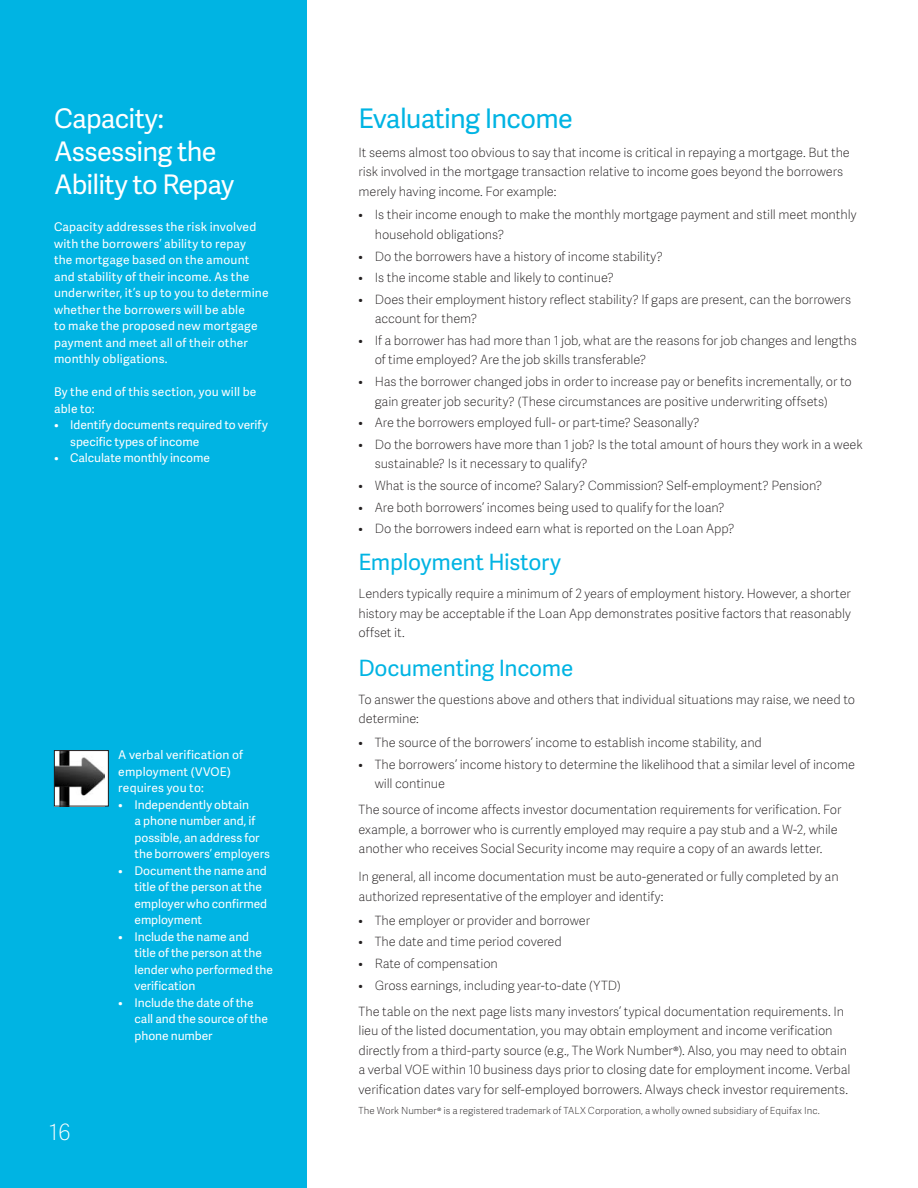
<style>
.page{position:relative;width:918px;height:1188px;background:#fff}
.page>*{position:absolute;margin:0;border:0;box-sizing:border-box;transform-origin:0 0}
.Body_Copy__Black{font:27px/33px "Adelle Sans";letter-spacing:-.025em;color:#fff}
.Body_Copy__Black-2{font:27px "Adelle Sans";letter-spacing:-.03em;color:#00b4e3}
.Body_Copy__Black-3{font:22.5px "Adelle Sans";letter-spacing:-.015em;color:#00b4e3}
.t1{font:100 22.5px "Adelle Sans";color:#fff}
.Body_Copy__Black-4{font:100 12.75px/19.5px "Adelle Sans";letter-spacing:-.01em;color:#231f20}
.Colored_Bar_Intro{font:12px/16.5px "Adelle Sans";letter-spacing:.01em;color:#fff}
.Legal{font:100 9.75px "Adelle Sans";color:#231f20}
</style>
<div class="page">
<div style="left:0;top:0;width:307px;height:1188px;background:#00b4e3"></div>
<div style="left:54px;top:751px;width:54px;height:55px;background:#fff"></div>
<img style="left:56px;top:752px;width:48px;height:52px">
<div style="left:54px;top:750px;width:55px;height:56px;border:1px solid #231f20"></div>
<p class="Body_Copy__Black" style="left:54px;top:101px;width:182px">Capacity:<br>Assessing the<br>Ability to Repay</p>
<p class="Colored_Bar_Intro" style="left:54px;top:219px;width:216px">Capacity addresses the risk involved with the borrowers’ ability to repay<br>the mortgage based on the amount and stability of their income. As the underwriter, it’s up to you to determine whether the borrowers will be able<br>to make the proposed new mortgage payment and meet all of their other monthly obligations.</p>
<p class="Colored_Bar_Intro" style="left:54px;top:383px;width:204px">By the end of this section, you will be able to:</p>
<p class="Colored_Bar_Intro" style="left:70px;top:416px;width:199px;text-indent:-16px">• Identify documents required to verify specific types of income</p>
<p class="Colored_Bar_Intro" style="left:54px;top:449px;width:158px">• Calculate monthly income</p>
<p class="t1" style="left:49px;top:1117px;width:23px">16</p>
<p class="Colored_Bar_Intro" style="left:118px;top:746px;width:126px">A verbal verification of employment (VVOE) requires you to:</p>
<p class="Colored_Bar_Intro" style="left:135px;top:796px;width:137px;text-indent:-16px">• Independently obtain<br>a phone number and, if possible, an address for the borrowers’ employers</p>
<p class="Colored_Bar_Intro" style="left:135px;top:862px;width:134px;text-indent:-16px">• Document the name and title of the person at the employer who confirmed employment</p>
<p class="Colored_Bar_Intro" style="left:135px;top:928px;width:140px;text-indent:-16px">• Include the name and title of the person at the lender who performed the verification</p>
<p class="Colored_Bar_Intro" style="left:135px;top:994px;width:135px;text-indent:-16px">• Include the date of the call and the source of the phone number</p>
<p class="Body_Copy__Black-2" style="left:359px;top:100px;width:216px">Evaluating Income</p>
<p class="Body_Copy__Black-4" style="left:359px;top:142px;width:493px">It seems almost too obvious to say that income is critical in repaying a mortgage. But the risk involved in the mortgage transaction relative to income goes beyond the borrowers merely having income. For example:</p>
<p class="Body_Copy__Black-4" style="left:375px;top:205px;width:483px;text-indent:-16px">• Is their income enough to make the monthly mortgage payment and still meet monthly household obligations?</p>
<p class="Body_Copy__Black-4" style="left:359px;top:246px;width:306px">• Do the borrowers have a history of income stability?</p>
<p class="Body_Copy__Black-4" style="left:359px;top:267px;width:257px">• Is the income stable and likely to continue?</p>
<p class="Body_Copy__Black-4" style="left:375px;top:289px;width:478px;text-indent:-16px">• Does their employment history reflect stability? If gaps are present, can the borrowers account for them?</p>
<p class="Body_Copy__Black-4" style="left:375px;top:330px;width:484px;text-indent:-16px">• If a borrower has had more than 1 job, what are the reasons for job changes and lengths of time employed? Are the job skills transferable?</p>
<p class="Body_Copy__Black-4" style="left:375px;top:371px;width:479px;text-indent:-16px">• Has the borrower changed jobs in order to increase pay or benefits incrementally, or to gain greater job security? (These circumstances are positive underwriting offsets)</p>
<p class="Body_Copy__Black-4" style="left:359px;top:413px;width:343px">• Are the borrowers employed full- or part-time? Seasonally?</p>
<p class="Body_Copy__Black-4" style="left:375px;top:434px;width:490px;text-indent:-16px">• Do the borrowers have more than 1 job? Is the total amount of hours they work in a week sustainable? Is it necessary to qualify?</p>
<p class="Body_Copy__Black-4" style="left:359px;top:475px;width:465px">• What is the source of income? Salary? Commission? Self-employment? Pension?</p>
<p class="Body_Copy__Black-4" style="left:359px;top:497px;width:368px">• Are both borrowers’ incomes being used to qualify for the loan?</p>
<p class="Body_Copy__Black-4" style="left:359px;top:519px;width:378px">• Do the borrowers indeed earn what is reported on the Loan App?</p>
<p class="Body_Copy__Black-3" style="left:359px;top:546px;width:204px">Employment History</p>
<p class="Body_Copy__Black-4" style="left:359px;top:583px;width:494px;text-align:justify">Lenders typically require a minimum of 2 years of employment history. However, a shorter history may be acceptable if the Loan App demonstrates positive factors that reasonably offset it.</p>
<p class="Body_Copy__Black-3" style="left:359px;top:652px;width:216px">Documenting Income</p>
<p class="Body_Copy__Black-4" style="left:359px;top:689px;width:498px">To answer the questions above and others that individual situations may raise, we need to determine:</p>
<p class="Body_Copy__Black-4" style="left:359px;top:732px;width:405px">• The source of the borrowers’ income to establish income stability, and</p>
<p class="Body_Copy__Black-4" style="left:375px;top:754px;width:482px;text-indent:-16px">• The borrowers’ income history to determine the likelihood that a similar level of income will continue</p>
<p class="Body_Copy__Black-4" style="left:359px;top:800px;width:484px">The source of income affects investor documentation requirements for verification. For example, a borrower who is currently employed may require a pay stub and a W-2, while another who receives Social Security income may require a copy of an awards letter.</p>
<p class="Body_Copy__Black-4" style="left:359px;top:867px;width:482px">In general, all income documentation must be auto-generated or fully completed by an authorized representative of the employer and identify:</p>
<p class="Body_Copy__Black-4" style="left:359px;top:910px;width:233px">• The employer or provider and borrower</p>
<p class="Body_Copy__Black-4" style="left:359px;top:932px;width:205px">• The date and time period covered</p>
<p class="Body_Copy__Black-4" style="left:359px;top:953px;width:141px">• Rate of compensation</p>
<p class="Body_Copy__Black-4" style="left:359px;top:975px;width:263px">• Gross earnings, including year-to-date (YTD)</p>
<p class="Body_Copy__Black-4" style="left:359px;top:1001px;width:493px">The table on the next page lists many investors’ typical documentation requirements. In lieu of the listed documentation, you may obtain employment and income verification directly from a third-party source (e.g., The Work Number®). Also, you may need to obtain a verbal VOE within 10 business days prior to closing date for employment income. Verbal verification dates vary for self-employed borrowers. Always check investor requirements.</p>
<p class="Legal" style="left:359px;top:1104px;width:463px">The Work Number® is a registered trademark of TALX Corporation, a wholly owned subsidiary of Equifax Inc.</p>
</div>
